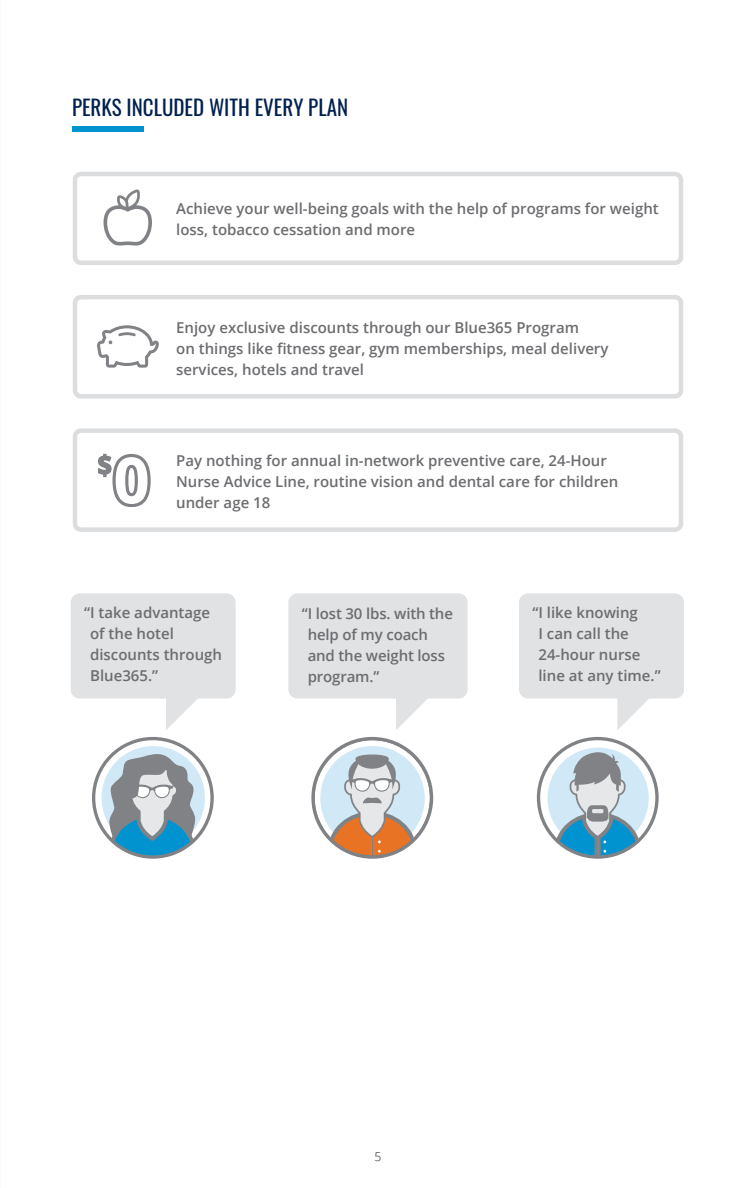
<style>
.page{position:relative;width:756px;height:1188px;background:#fff}
.page>*{position:absolute;margin:0;border:0;box-sizing:border-box;transform-origin:0 0}
.OE-Page_Intro{font:21px "Oswald";color:#00214f}
.New_questions{font:600 15px/21px "Open Sans";color:#6c6d70}
.OE-BodyText{font:300 12px "Open Sans";color:#231f20}
</style>
<div class="page">
<div style="left:72px;top:126px;width:72px;height:6px;background:#0093d0"></div>
<div style="left:73px;top:172px;width:610px;height:93px;border:4px solid #dcdddf;border-radius:6px"></div>
<svg style="left:104px;top:190px;width:48px;height:56px"></svg>
<div style="left:73px;top:295px;width:610px;height:104px;border:4px solid #dcdddf;border-radius:6px"></div>
<svg style="left:97px;top:325px;width:62px;height:43px"></svg>
<div style="left:73px;top:428px;width:610px;height:104px;border:4px solid #dcdddf;border-radius:6px"></div>
<svg style="left:98px;top:454px;width:53px;height:52px"></svg>
<svg style="left:166px;top:699px;width:31px;height:31px"></svg>
<div style="left:71px;top:593px;width:165px;height:106px;background:#e1e2e4;border-radius:9px"></div>
<svg style="left:102px;top:746px;width:103px;height:111px"></svg>
<div style="left:92px;top:737px;width:122px;height:122px;border:3px solid #808285;border-radius:50%"></div>
<svg style="left:396px;top:699px;width:31px;height:31px"></svg>
<div style="left:288px;top:593px;width:180px;height:106px;background:#e1e2e4;border-radius:9px"></div>
<svg style="left:314px;top:739px;width:118px;height:118px"></svg>
<div style="left:311px;top:737px;width:122px;height:122px;border:3px solid #808285;border-radius:50%"></div>
<svg style="left:617px;top:699px;width:31px;height:31px"></svg>
<div style="left:519px;top:593px;width:165px;height:106px;background:#e1e2e4;border-radius:9px"></div>
<div style="left:548px;top:748px;width:101px;height:101px;background:#d1e8f6;border-radius:50%"></div>
<svg style="left:555px;top:752px;width:86px;height:104px"></svg>
<div style="left:537px;top:737px;width:122px;height:122px;border:3px solid #808285;border-radius:50%"></div>
<p class="OE-Page_Intro" style="left:72px;top:89px;width:278px">PERKS INCLUDED WITH EVERY PLAN</p>
<p class="New_questions" style="left:176px;top:198px;width:484px">Achieve your well-being goals with the help of programs for weight loss, tobacco cessation and more</p>
<p class="New_questions" style="left:176px;top:316px;width:434px">Enjoy exclusive discounts through our Blue365 Program<br>on things like fitness gear, gym memberships, meal delivery services, hotels and travel</p>
<p class="New_questions" style="left:176px;top:450px;width:444px">Pay nothing for annual in-network preventive care, 24-Hour<br>Nurse Advice Line, routine vision and dental care for children under age 18</p>
<p class="New_questions" style="left:90px;top:601px;width:134px;text-indent:-6px">“I take advantage of the hotel discounts through<br>Blue365.”</p>
<p class="New_questions" style="left:308px;top:603px;width:147px;text-indent:-6px">“I lost 30 lbs. with the help of my coach and the weight loss program.”</p>
<p class="New_questions" style="left:538px;top:601px;width:124px;text-indent:-6px">“I like knowing<br>I can call the<br>24-hour nurse line at any time.”</p>
<p class="OE-BodyText" style="left:375px;top:1149px;width:8px">5</p>
</div>
